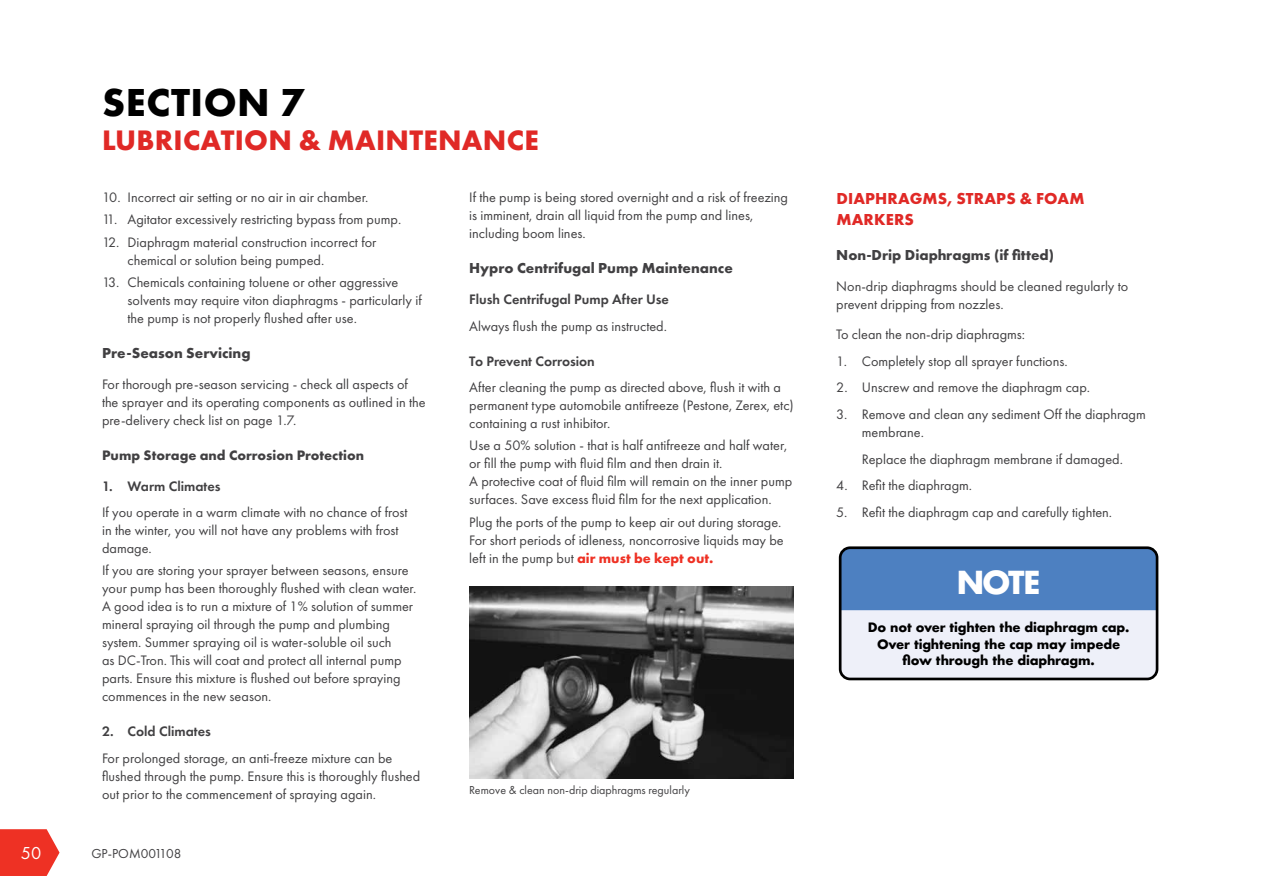
<style>
.page{position:relative;width:1263px;height:893px;background:#fff}
.page>*{position:absolute;margin:0;border:0;box-sizing:border-box;transform-origin:0 0}
.t1{font:700 40.5px "Futura PT";letter-spacing:.015em;color:#000}
.t2{font:700 30.9px "Futura";color:#fff}
.t3{font:700 29.25px "Futura PT";letter-spacing:.01em;color:#e02926}
.t4{font:18px "Futura PT";color:#fff}
.t5{font:700 16.5px/21px "Futura PT";letter-spacing:.01em;color:#e02926}
.t6{font:700 15px "Futura PT";color:#414042}
.t7{font:14.25px/18px "Futura PT";color:#414042}
.t8{font:600 14.25px "Futura PT";color:#414042}
.t9{font:700 14.25px "Futura PT";color:#414042}
.t10{font:13.5px "Futura PT";color:#414042}
.t11{font:700 12.6px/16.4px "Futura";letter-spacing:-.015em;color:#000;text-align:center}
.t12{font:12px "Futura PT";color:#414042}
.s1{font-weight:700;color:#ee3124}
</style>
<div class="page">
<svg style="left:0;top:829px;width:60px;height:47px;background:#f0493e"></svg>
<img style="left:469px;top:587px;width:325px;height:191px">
<div style="left:840px;top:548px;width:317px;height:131px;background:#eef0f9;border-radius:10px"></div>
<div style="left:843px;top:550px;width:311px;height:60px;background:#4d80c1"></div>
<div style="left:839px;top:546px;width:319px;height:134px;border:3px solid #000;border-radius:10px"></div>
<h1 class="t1" style="left:102px;top:76px;width:203px">SECTION 7</h1>
<h3 class="t3" style="left:102px;top:121px;width:438px">LUBRICATION &amp; MAINTENANCE</h3>
<p class="t7" style="left:102px;top:188px;width:268px">10. Incorrect air setting or no air in air chamber.</p>
<p class="t7" style="left:102px;top:211px;width:301px">11. Agitator excessively restricting bypass from pump.</p>
<p class="t7" style="left:128px;top:233px;width:250px;text-indent:-25px">12. Diaphragm material construction incorrect for chemical or solution being pumped.</p>
<p class="t7" style="left:128px;top:273px;width:296px;text-indent:-25px">13. Chemicals containing toluene or other aggressive solvents may require viton diaphragms - particularly if the pump is not properly flushed after use.</p>
<p class="t6" style="left:102px;top:343px;width:150px">Pre-Season Servicing</p>
<p class="t7" style="left:102px;top:375px;width:325px">For thorough pre-season servicing - check all aspects of the sprayer and its operating components as outlined in the pre-delivery check list on page 1.7.</p>
<p class="t9" style="left:102px;top:446px;width:263px">Pump Storage and Corrosion Protection</p>
<p class="t8" style="left:102px;top:477px;width:120px">1. Warm Climates</p>
<p class="t7" style="left:102px;top:503px;width:307px">If you operate in a warm climate with no chance of frost in the winter, you will not have any problems with frost damage.</p>
<p class="t7" style="left:102px;top:561px;width:316px">If you are storing your sprayer between seasons, ensure your pump has been thoroughly flushed with clean water.<br>A good idea is to run a mixture of 1% solution of summer mineral spraying oil through the pump and plumbing system. Summer spraying oil is water-soluble oil such<br>as DC-Tron. This will coat and protect all internal pump parts. Ensure this mixture is flushed out before spraying commences in the new season.</p>
<p class="t8" style="left:102px;top:723px;width:110px">2. Cold Climates</p>
<p class="t7" style="left:102px;top:749px;width:320px">For prolonged storage, an anti-freeze mixture can be flushed through the pump. Ensure this is thoroughly flushed out prior to the commencement of spraying again.</p>
<p class="t4" style="left:21px;top:842px;width:22px">50</p>
<p class="t10" style="left:91px;top:845px;width:92px">GP-POM001108</p>
<p class="t7" style="left:469px;top:188px;width:320px">If the pump is being stored overnight and a risk of freezing is imminent, drain all liquid from the pump and lines, including boom lines.</p>
<p class="t6" style="left:469px;top:259px;width:265px">Hypro Centrifugal Pump Maintenance</p>
<p class="t8" style="left:469px;top:290px;width:201px">Flush Centrifugal Pump After Use</p>
<p class="t7" style="left:469px;top:317px;width:199px">Always flush the pump as instructed.</p>
<p class="t8" style="left:469px;top:352px;width:127px">To Prevent Corrosion</p>
<p class="t7" style="left:469px;top:378px;width:326px">After cleaning the pump as directed above, flush it with a permanent type automobile antifreeze (Pestone, Zerex, etc) containing a rust inhibitor.</p>
<p class="t7" style="left:469px;top:436px;width:325px">Use a 50% solution - that is half antifreeze and half water, or fill the pump with fluid film and then drain it.<br>A protective coat of fluid film will remain on the inner pump surfaces. Save excess fluid film for the next application.</p>
<p class="t7" style="left:469px;top:513px;width:316px">Plug the ports of the pump to keep air out during storage.<br>For short periods of idleness, noncorrosive liquids may be left in the pump but <span class="s1">air must be kept out.</span></p>
<p class="t12" style="left:469px;top:782px;width:222px">Remove &amp; clean non-drip diaphragms regularly</p>
<p class="t5" style="left:836px;top:187px;width:250px">DIAPHRAGMS, STRAPS &amp; FOAM<br>MARKERS</p>
<p class="t6" style="left:836px;top:245px;width:219px">Non-Drip Diaphragms (if fitted)</p>
<p class="t7" style="left:836px;top:277px;width:294px">Non-drip diaphragms should be cleaned regularly to prevent dripping from nozzles.</p>
<p class="t7" style="left:836px;top:326px;width:190px">To clean the non-drip diaphragms:</p>
<p class="t7" style="left:836px;top:352px;width:233px">1. Completely stop all sprayer functions.</p>
<p class="t7" style="left:836px;top:379px;width:255px">2. Unscrew and remove the diaphragm cap.</p>
<p class="t7" style="left:862px;top:405px;width:285px;text-indent:-25px">3. Remove and clean any sediment Off the diaphragm membrane.</p>
<p class="t7" style="left:862px;top:450px;width:263px">Replace the diaphragm membrane if damaged.</p>
<p class="t7" style="left:836px;top:476px;width:137px">4. Refit the diaphragm.</p>
<p class="t7" style="left:836px;top:503px;width:277px">5. Refit the diaphragm cap and carefully tighten.</p>
<h2 class="t2" style="left:956px;top:560px;width:86px">NOTE</h2>
<p class="t11" style="left:868px;top:619px;width:263px">Do not over tighten the diaphragm cap.<br>Over tightening the cap may impede flow through the diaphragm.</p>
</div>
